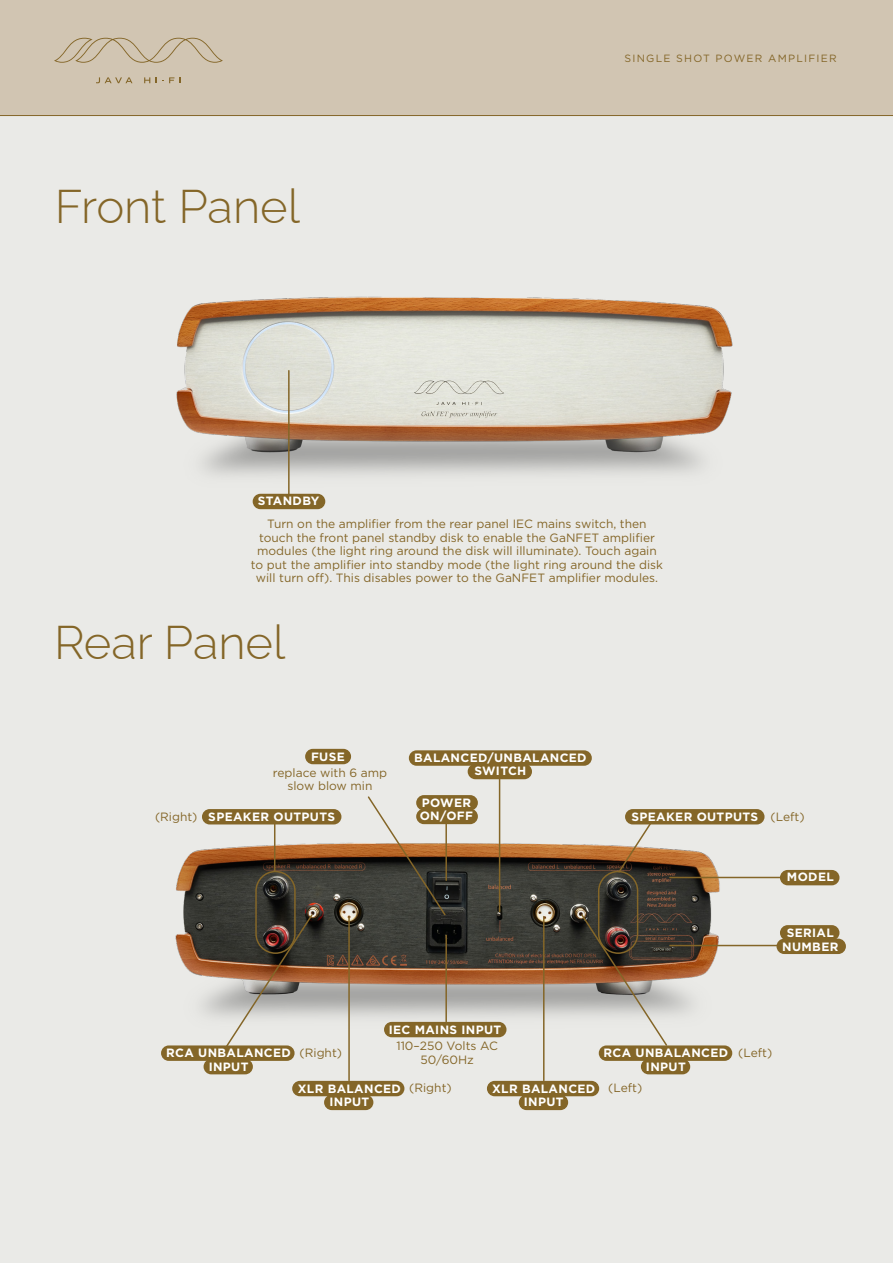
<style>
.page{position:relative;width:893px;height:1263px;background:#fff}
.page>*{position:absolute;margin:0;border:0;box-sizing:border-box;transform-origin:0 0}
.Specs{font:300 47.25px "Raleway";color:#846628}
.Small_Body{font:12px/13.5px "Gotham";color:#846628;text-align:center}
.Label_Style{font:700 12px/13.5px "Gotham";letter-spacing:.03em;color:#fff;text-align:center}
.Label_Style-2{font:12px "Gotham";color:#846628}
.t1{font:10.5px "Gotham";letter-spacing:.12em;color:#846628}
.s1{font-weight:400;color:#846628}
</style>
<div class="page">
<div style="left:0;top:14px;width:893px;height:1249px;background:#eaeae7"></div>
<img style="left:161px;top:748px;width:587px;height:363px">
<div style="left:780px;top:870px;width:59px;height:15px;background:#846628;border-radius:8px"></div>
<div style="left:780px;top:925px;width:59px;height:15px;background:#846628;border-radius:8px"></div>
<div style="left:776px;top:939px;width:70px;height:15px;background:#846628;border-radius:8px"></div>
<div style="left:202px;top:809px;width:139px;height:15px;background:#846628;border-radius:8px"></div>
<div style="left:409px;top:750px;width:183px;height:16px;background:#846628;border-radius:8px"></div>
<div style="left:468px;top:764px;width:64px;height:15px;background:#846628;border-radius:8px"></div>
<div style="left:292px;top:1081px;width:112px;height:15px;background:#846628;border-radius:8px"></div>
<div style="left:487px;top:1081px;width:112px;height:15px;background:#846628;border-radius:8px"></div>
<hr style="left:274px;top:817px;width:1px;height:54px;background:#846628">
<div style="left:324px;top:1095px;width:49px;height:15px;background:#846628;border-radius:8px"></div>
<div style="left:519px;top:1095px;width:49px;height:15px;background:#846628;border-radius:8px"></div>
<div style="left:161px;top:1045px;width:134px;height:16px;background:#846628;border-radius:8px"></div>
<div style="left:599px;top:1045px;width:133px;height:16px;background:#846628;border-radius:8px"></div>
<div style="left:204px;top:1059px;width:49px;height:15px;background:#846628;border-radius:8px"></div>
<div style="left:641px;top:1059px;width:49px;height:15px;background:#846628;border-radius:8px"></div>
<div style="left:625px;top:809px;width:139px;height:15px;background:#846628;border-radius:8px"></div>
<div style="left:416px;top:809px;width:62px;height:15px;background:#846628;border-radius:8px"></div>
<div style="left:384px;top:1022px;width:122px;height:15px;background:#846628;border-radius:8px"></div>
<div style="left:305px;top:749px;width:46px;height:15px;background:#846628;border-radius:8px"></div>
<div style="left:416px;top:795px;width:62px;height:15px;background:#846628;border-radius:8px"></div>
<div style="left:253px;top:494px;width:72px;height:15px;background:#846628;border-radius:8px"></div>
<div style="left:0;top:0;width:893px;height:116px;background:#d1c5b2"></div>
<svg style="left:54px;top:38px;width:169px;height:25px"></svg>
<svg style="left:96px;top:77px;width:36px;height:6px"></svg>
<svg style="left:144px;top:77px;width:6px;height:6px"></svg>
<svg style="left:156px;top:77px;width:25px;height:6px"></svg>
<hr style="left:0;top:115px;width:893px;height:1px;background:#846628">
<img style="left:176px;top:296px;width:557px;height:198px">
<hr style="left:348px;top:917px;width:2px;height:163px;background:#846628">
<hr style="left:543px;top:917px;width:2px;height:163px;background:#846628">
<img style="left:580px;top:913px;width:88px;height:134px">
<svg style="left:366px;top:795px;width:81px;height:122px"></svg>
<img style="left:225px;top:913px;width:89px;height:135px">
<svg style="left:617px;top:812px;width:42px;height:62px"></svg>
<hr style="left:445px;top:935px;width:2px;height:87px;background:#846628">
<hr style="left:288px;top:371px;width:2px;height:123px;background:#846628">
<hr style="left:670px;top:945px;width:111px;height:1px;background:#846628">
<hr style="left:670px;top:877px;width:115px;height:1px;background:#846628">
<div style="left:255px;top:871px;width:41px;height:83px;border:2px solid #846628;border-radius:19px"></div>
<div style="left:598px;top:871px;width:40px;height:83px;border:2px solid #846628;border-radius:19px"></div>
<hr style="left:445px;top:817px;width:2px;height:63px;background:#846628">
<hr style="left:499px;top:778px;width:1px;height:133px;background:#846628">
<p class="Specs" style="left:55px;top:169px;width:247px">Front Panel</p>
<p class="Label_Style" style="left:258px;top:494px;width:63px">STANDBY</p>
<p class="t1" style="left:624px;top:52px;width:214px">SINGLE SHOT POWER AMPLIFIER</p>
<p class="Small_Body" style="left:251px;top:517px;width:414px">Turn on the amplifier from the rear panel IEC mains switch, then touch the front panel standby disk to enable the GaNFET amplifier modules (the light ring around the disk will illuminate). Touch again to put the amplifier into standby mode (the light ring around the disk will turn off). This disables power to the GaNFET amplifier modules.</p>
<p class="Specs" style="left:54px;top:605px;width:233px">Rear Panel</p>
<p class="Label_Style" style="left:311px;top:750px;width:35px">FUSE</p>
<p class="Small_Body" style="left:273px;top:765px;width:116px">replace with 6 amp</p>
<p class="Small_Body" style="left:287px;top:779px;width:86px">slow blow min</p>
<p class="Label_Style" style="left:155px;top:810px;width:181px"><span class="s1">(Right)</span> SPEAKER OUTPUTS</p>
<p class="Label_Style" style="left:414px;top:751px;width:174px">BALANCED/UNBALANCED<br>SWITCH</p>
<p class="Label_Style" style="left:420px;top:796px;width:55px;text-align:left">POWER<br>ON/OFF</p>
<p class="Label_Style" style="left:389px;top:1023px;width:114px">IEC MAINS INPUT</p>
<p class="Label_Style" style="left:631px;top:810px;width:175px">SPEAKER OUTPUTS <span class="s1">(Left)</span></p>
<p class="Label_Style" style="left:787px;top:870px;width:48px">MODEL</p>
<p class="Label_Style" style="left:782px;top:926px;width:58px">SERIAL<br>NUMBER</p>
<p class="Small_Body" style="left:396px;top:1039px;width:103px">110–250 Volts AC</p>
<p class="Small_Body" style="left:420px;top:1052px;width:55px">50/60Hz</p>
<p class="Label_Style-2" style="left:300px;top:1045px;width:44px">(Right)</p>
<p class="Label_Style-2" style="left:738px;top:1045px;width:36px">(Left)</p>
<p class="Label_Style" style="left:166px;top:1046px;width:126px">RCA UNBALANCED<br>INPUT</p>
<p class="Label_Style" style="left:603px;top:1046px;width:126px">RCA UNBALANCED<br>INPUT</p>
<p class="Label_Style-2" style="left:409px;top:1080px;width:44px">(Right)</p>
<p class="Label_Style-2" style="left:608px;top:1080px;width:36px">(Left)</p>
<p class="Label_Style" style="left:298px;top:1082px;width:105px">XLR BALANCED<br>INPUT</p>
<p class="Label_Style" style="left:492px;top:1082px;width:105px">XLR BALANCED<br>INPUT</p>
</div>
